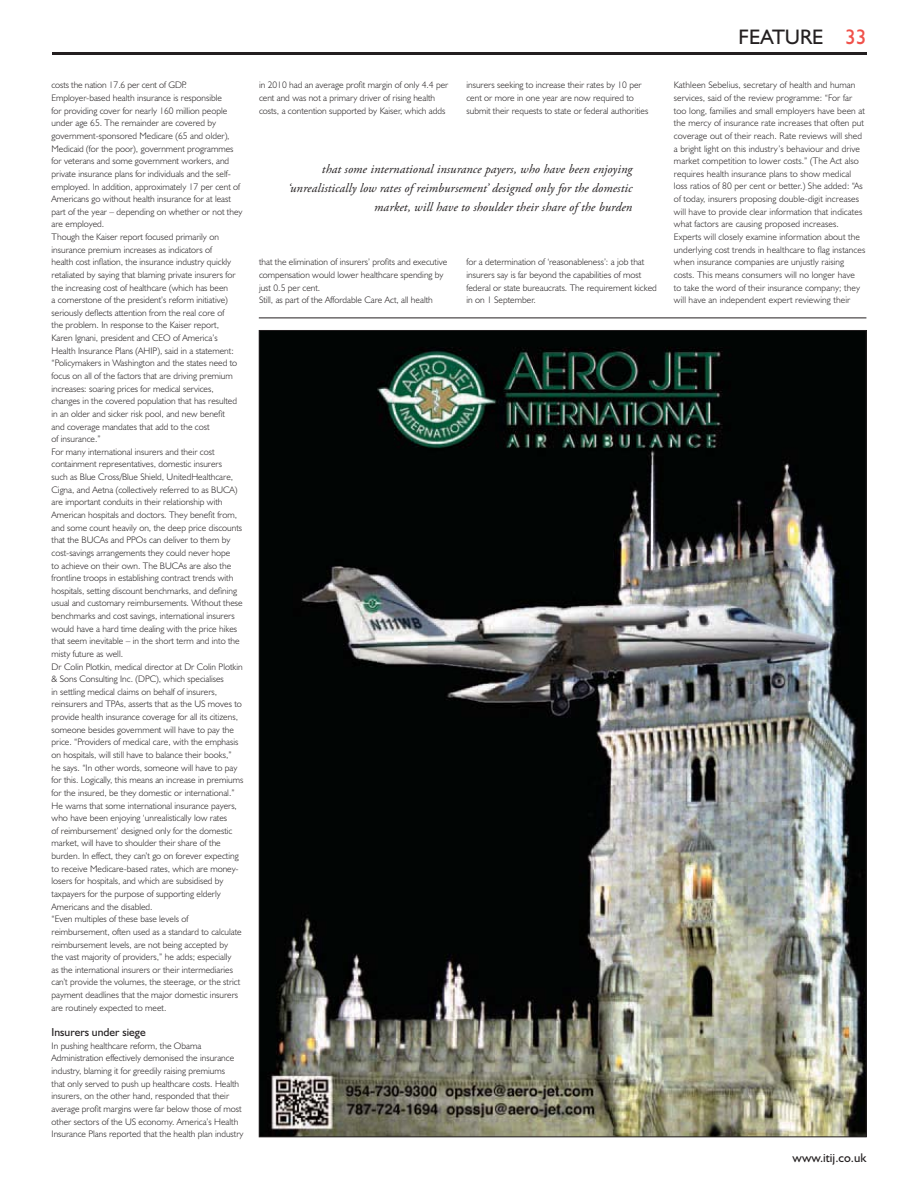
<style>
.page{position:relative;width:918px;height:1188px;background:#fff}
.page>*{position:absolute;margin:0;border:0;box-sizing:border-box;transform-origin:0 0}
.t1{font:21px "Humanist 521 BT";color:#231f20}
.t2{font:italic 12.6px/18.9px "Adobe Garamond Pro";letter-spacing:.01em;color:#231f20;text-align:right}
.t3{font:12.6px "Humanist 521 BT";color:#231f20}
.t4{font:11.55px "Humanist 521 BT";color:#231f20}
.t5{font:300 9.45px/12.6px "Humanist 521 BT";color:#231f20}
.s1{color:#f0514a}
</style>
<div class="page">
<hr style="left:52px;top:52px;width:814px;height:3px;background:#231f20">
<img style="left:261px;top:332px;width:604px;height:803px">
<hr style="left:259px;top:318px;width:607px;height:1px;background:#231f20">
<p class="t5" style="left:52px;top:80px;width:193px">costs the nation 17.6 per cent of GDP.<br>Employer-based health insurance is responsible<br>for providing cover for nearly 160 million people under age 65. The remainder are covered by government-sponsored Medicare (65 and older), Medicaid (for the poor), government programmes for veterans and some government workers, and private insurance plans for individuals and the self&shy;employed. In addition, approximately 17 per cent of Americans go without health insurance for at least part of the year – depending on whether or not they are employed.<br>Though the Kaiser report focused primarily on insurance premium increases as indicators of<br>health cost inflation, the insurance industry quickly retaliated by saying that blaming private insurers for the increasing cost of healthcare (which has been<br>a cornerstone of the president’s reform initiative) seriously deflects attention from the real core of<br>the problem. In response to the Kaiser report,<br>Karen Ignani, president and CEO of America’s Health Insurance Plans (AHIP), said in a statement: “Policymakers in Washington and the states need to focus on all of the factors that are driving premium increases: soaring prices for medical services, changes in the covered population that has resulted in an older and sicker risk pool, and new benefit<br>and coverage mandates that add to the cost<br>of insurance.”<br>For many international insurers and their cost containment representatives, domestic insurers<br>such as Blue Cross/Blue Shield, UnitedHealthcare, Cigna, and Aetna (collectively referred to as BUCA) are important conduits in their relationship with American hospitals and doctors. They benefit from, and some count heavily on, the deep price discounts that the BUCAs and PPOs can deliver to them by cost-savings arrangements they could never hope<br>to achieve on their own. The BUCAs are also the frontline troops in establishing contract trends with hospitals, setting discount benchmarks, and defining usual and customary reimbursements. Without these benchmarks and cost savings, international insurers would have a hard time dealing with the price hikes that seem inevitable – in the short term and into the misty future as well.<br>Dr Colin Plotkin, medical director at Dr Colin Plotkin &amp; Sons Consulting Inc. (DPC), which specialises<br>in settling medical claims on behalf of insurers, reinsurers and TPAs, asserts that as the US moves to provide health insurance coverage for all its citizens, someone besides government will have to pay the price. “Providers of medical care, with the emphasis on hospitals, will still have to balance their books,”<br>he says. “In other words, someone will have to pay for this. Logically, this means an increase in premiums for the insured, be they domestic or international.” He warns that some international insurance payers, who have been enjoying ‘unrealistically low rates<br>of reimbursement’ designed only for the domestic market, will have to shoulder their share of the burden. In effect, they can’t go on forever expecting to receive Medicare-based rates, which are money&shy;losers for hospitals, and which are subsidised by taxpayers for the purpose of supporting elderly Americans and the disabled.<br>“Even multiples of these base levels of reimbursement, often used as a standard to calculate reimbursement levels, are not being accepted by<br>the vast majority of providers,” he adds; especially<br>as the international insurers or their intermediaries can’t provide the volumes, the steerage, or the strict payment deadlines that the major domestic insurers are routinely expected to meet.</p>
<p class="t4" style="left:52px;top:1028px;width:96px">Insurers under siege</p>
<p class="t5" style="left:52px;top:1040px;width:193px">In pushing healthcare reform, the Obama Administration effectively demonised the insurance industry, blaming it for greedily raising premiums<br>that only served to push up healthcare costs. Health insurers, on the other hand, responded that their average profit margins were far below those of most other sectors of the US economy. America’s Health Insurance Plans reported that the health plan industry</p>
<p class="t5" style="left:259px;top:80px;width:191px">in 2010 had an average profit margin of only 4.4 per cent and was not a primary driver of rising health costs, a contention supported by Kaiser, which adds</p>
<p class="t5" style="left:466px;top:80px;width:183px">insurers seeking to increase their rates by 10 per cent or more in one year are now required to submit their requests to state or federal authorities</p>
<h2 class="t2" style="left:288px;top:160px;width:346px">that some international insurance payers, who have been enjoying ‘unrealistically low rates of reimbursement’ designed only for the domestic market, will have to shoulder their share of the burden</h2>
<p class="t5" style="left:259px;top:257px;width:190px">that the elimination of insurers’ profits and executive compensation would lower healthcare spending by just 0.5 per cent.<br>Still, as part of the Affordable Care Act, all health</p>
<p class="t5" style="left:466px;top:257px;width:192px">for a determination of ‘reasonableness’: a job that insurers say is far beyond the capabilities of most federal or state bureaucrats. The requirement kicked in on 1 September.</p>
<h1 class="t1" style="left:738px;top:29px;width:130px">FEATURE <span class="s1">33</span></h1>
<p class="t5" style="left:674px;top:80px;width:193px">Kathleen Sebelius, secretary of health and human services, said of the review programme: “For far too long, families and small employers have been at the mercy of insurance rate increases that often put coverage out of their reach. Rate reviews will shed a bright light on this industry’s behaviour and drive market competition to lower costs.” (The Act also requires health insurance plans to show medical loss ratios of 80 per cent or better.) She added: “As of today, insurers proposing double-digit increases will have to provide clear information that indicates what factors are causing proposed increases.<br>Experts will closely examine information about the underlying cost trends in healthcare to flag instances when insurance companies are unjustly raising costs. This means consumers will no longer have<br>to take the word of their insurance company; they will have an independent expert reviewing their</p>
<h2 class="t3" style="left:793px;top:1153px;width:75px">www.itij.co.uk</h2>
</div>
